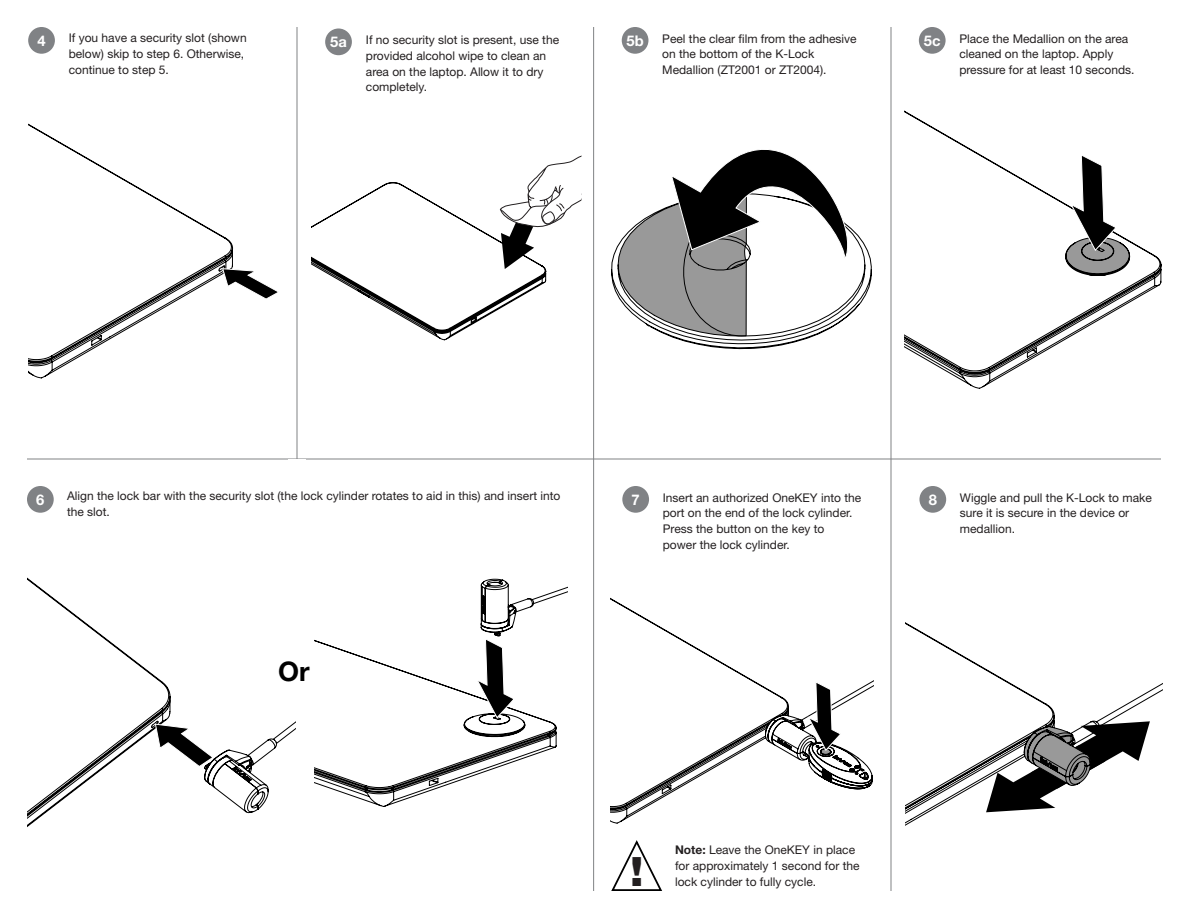
<style>
.page{position:relative;width:1188px;height:918px;background:#fff}
.page>*{position:absolute;margin:0;border:0;box-sizing:border-box;transform-origin:0 0}
.t1{font:900 40.5px "Helvetica Neue LT Std";color:#231f20}
.t2{font:700 27px "Helvetica Neue LT Std";color:#000}
.t3{font:700 14.7px "Helvetica Neue LT Std";color:#fff}
.t4{font:12px/15.8px "Helvetica Neue LT Std";color:#231f20}
.s1{font-weight:700}
</style>
<div class="page">
<hr style="left:27px;top:459px;width:1134px;height:1px;background:#808285">
<hr style="left:297px;top:27px;width:1px;height:864px;background:#808285">
<hr style="left:593px;top:27px;width:1px;height:864px;background:#808285">
<hr style="left:891px;top:27px;width:1px;height:864px;background:#808285">
<svg style="left:28px;top:123px;width:205px;height:255px"></svg>
<svg style="left:219px;top:266px;width:59px;height:34px"></svg>
<div style="left:28px;top:27px;width:27px;height:27px;background:#808285;border-radius:50%"></div>
<div style="left:325px;top:29px;width:27px;height:26px;background:#808285;border-radius:50%"></div>
<div style="left:622px;top:27px;width:26px;height:27px;background:#808285;border-radius:50%"></div>
<svg style="left:611px;top:149px;width:261px;height:200px"></svg>
<svg style="left:312px;top:155px;width:270px;height:185px"></svg>
<div style="left:919px;top:27px;width:27px;height:27px;background:#808285;border-radius:50%"></div>
<svg style="left:905px;top:111px;width:256px;height:278px"></svg>
<svg style="left:1066px;top:154px;width:64px;height:121px"></svg>
<div style="left:289px;top:460px;width:17px;height:431px;background:#fff"></div>
<svg style="left:27px;top:577px;width:269px;height:250px"></svg>
<svg style="left:151px;top:721px;width:63px;height:47px"></svg>
<svg style="left:315px;top:578px;width:253px;height:229px"></svg>
<svg style="left:475px;top:638px;width:40px;height:81px"></svg>
<div style="left:27px;top:486px;width:27px;height:27px;background:#808285;border-radius:50%"></div>
<div style="left:622px;top:486px;width:27px;height:27px;background:#808285;border-radius:50%"></div>
<svg style="left:611px;top:598px;width:263px;height:225px"></svg>
<svg style="left:807px;top:681px;width:35px;height:74px"></svg>
<div style="left:919px;top:486px;width:27px;height:27px;background:#808285;border-radius:50%"></div>
<svg style="left:905px;top:622px;width:257px;height:204px"></svg>
<svg style="left:611px;top:840px;width:51px;height:51px"></svg>
<p class="t3" style="left:37px;top:31px;width:10px">4</p>
<p class="t4" style="left:69px;top:30px;width:180px">If you have a security slot (shown below) skip to step 6. Otherwise, continue to step 5.</p>
<p class="t3" style="left:330px;top:33px;width:18px">5a</p>
<p class="t4" style="left:366px;top:32px;width:195px">If no security slot is present, use the provided alcohol wipe to clean an area on the laptop. Allow it to dry completely.</p>
<p class="t4" style="left:662px;top:30px;width:196px">Peel the clear film from the adhesive on the bottom of the K-Lock</p>
<p class="t3" style="left:627px;top:31px;width:19px">5b</p>
<p class="t4" style="left:959px;top:30px;width:170px">Place the Medallion on the area cleaned on the laptop. Apply</p>
<p class="t4" style="left:959px;top:62px;width:177px">pressure for at least 10 seconds.</p>
<p class="t3" style="left:924px;top:31px;width:18px">5c</p>
<p class="t4" style="left:662px;top:62px;width:166px">Medallion (ZT2001 or ZT2004).</p>
<p class="t4" style="left:67px;top:488px;width:495px">Align the lock bar with the security slot (the lock cylinder rotates to aid in this) and insert into the slot.</p>
<p class="t3" style="left:36px;top:490px;width:10px">6</p>
<p class="t4" style="left:663px;top:489px;width:200px">Insert an authorized OneKEY into the port on the end of the lock cylinder.<br>Press the button on the key to</p>
<p class="t4" style="left:663px;top:537px;width:128px">power the lock cylinder.</p>
<p class="t3" style="left:632px;top:490px;width:10px">7</p>
<p class="t4" style="left:960px;top:489px;width:193px">Wiggle and pull the K-Lock to make sure it is secure in the device or medallion.</p>
<p class="t3" style="left:929px;top:490px;width:10px">8</p>
<p class="t2" style="left:278px;top:655px;width:33px">Or</p>
<p class="t1" style="left:630px;top:848px;width:14px">!</p>
<p class="t4" style="left:675px;top:842px;width:186px"><span class="s1">Note:</span> Leave the OneKEY in place for approximately 1 second for the lock cylinder to fully cycle.</p>
</div>
